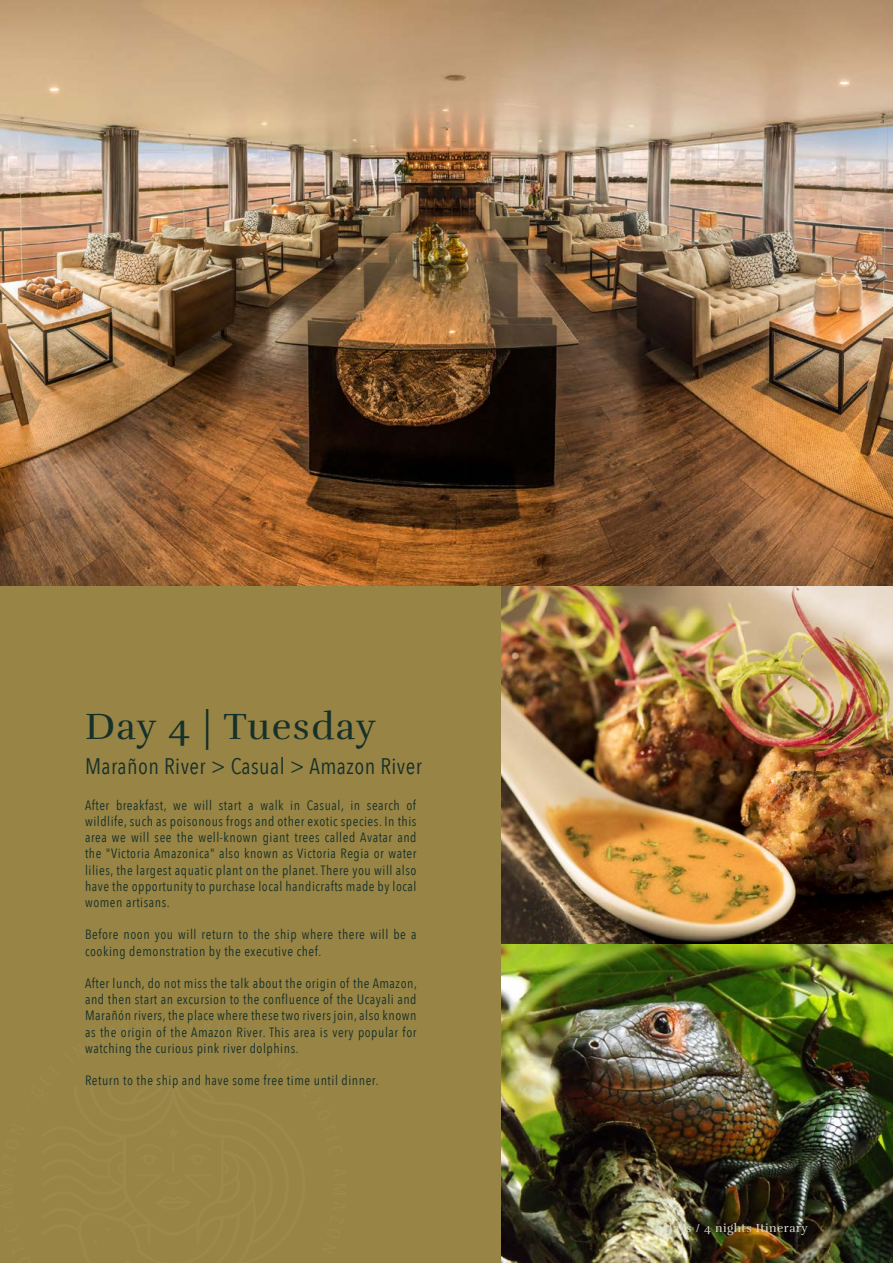
<style>
.page{position:relative;width:893px;height:1263px;background:#fff}
.page>*{position:absolute;margin:0;border:0;box-sizing:border-box;transform-origin:0 0}
.t1{font:37.5px "Rufina";letter-spacing:.04em;color:#16302a}
.t2{font:22.5px "Avenir Next Condensed";letter-spacing:.02em;color:#16302a}
.t3{font:13.5px/16.2px "Avenir Next Condensed";letter-spacing:.04em;color:#16302a;text-align:justify}
.t4{font:12px "Rufina";letter-spacing:.04em;color:#dddbd2}
</style>
<div class="page">
<div style="left:0;top:563px;width:543px;height:700px;background:#988444"></div>
<img style="left:502px;top:586px;width:391px;height:677px">
<hr style="left:172px;top:1151px;width:2px;height:22px;background:#fff">
<svg style="left:172px;top:1151px;width:2px;height:14px"></svg>
<img style="left:0;top:0;width:893px;height:586px">
<h1 class="t1" style="left:85px;top:704px;width:292px">Day 4 | Tuesday</h1>
<h2 class="t2" style="left:85px;top:747px;width:338px">Marañon River &gt; Casual &gt; Amazon River</h2>
<p class="t3" style="left:85px;top:796px;width:333px">After breakfast, we will start a walk in Casual, in search of wildlife, such as poisonous frogs and other exotic species. In this area we will see the well-known giant trees called Avatar and the "Victoria Amazonica" also known as Victoria Regia or water lilies, the largest aquatic plant on the planet. There you will also have the opportunity to purchase local handicrafts made by local women artisans.</p>
<p class="t3" style="left:85px;top:926px;width:333px">Before noon you will return to the ship where there will be a cooking demonstration by the executive chef.</p>
<p class="t3" style="left:85px;top:974px;width:333px">After lunch, do not miss the talk about the origin of the Amazon, and then start an excursion to the confluence of the Ucayali and Marañón rivers, the place where these two rivers join, also known as the origin of the Amazon River. This area is very popular for watching the curious pink river dolphins.</p>
<p class="t3" style="left:85px;top:1072px;width:295px">Return to the ship and have some free time until dinner.</p>
<p class="t4" style="left:655px;top:1221px;width:155px">5 days / 4 nights Itinerary</p>
</div>
